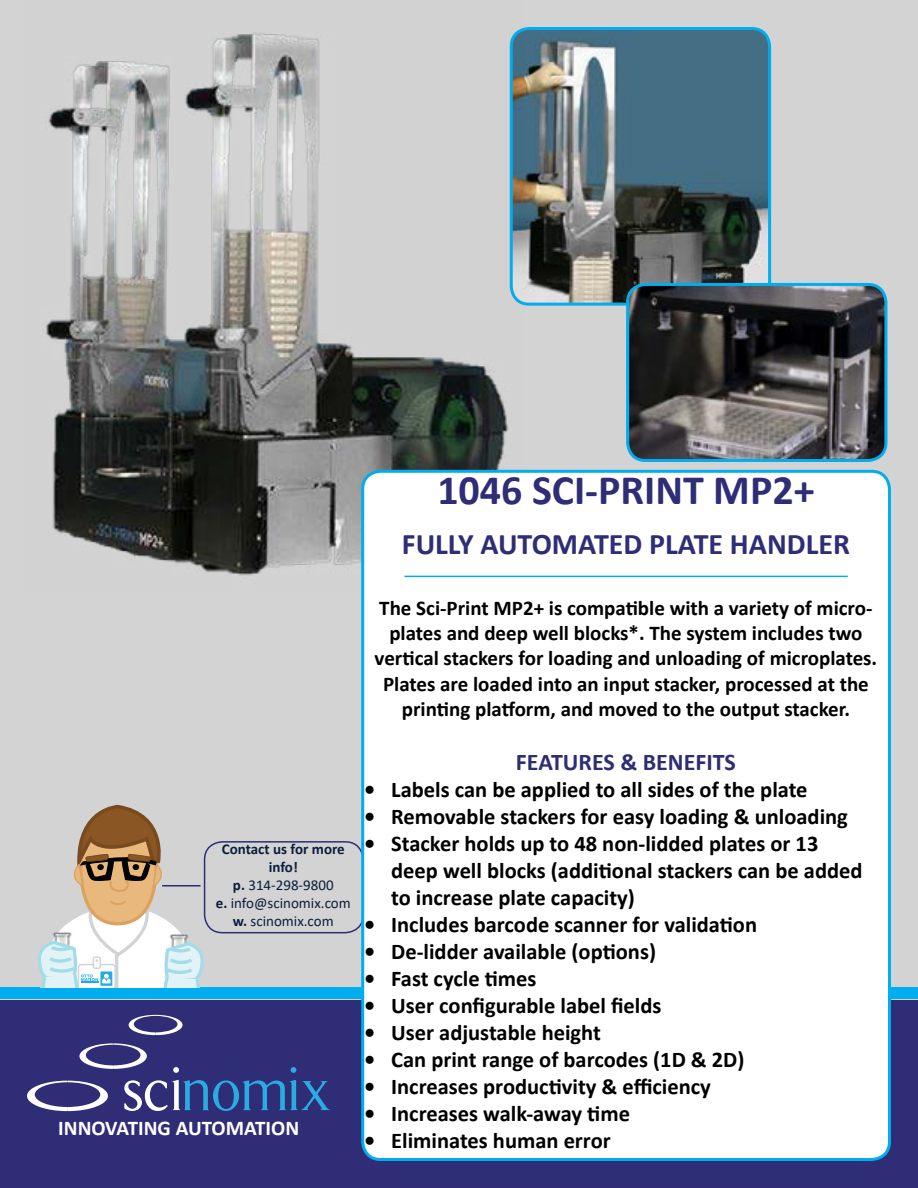
<style>
.page{position:relative;width:918px;height:1188px;background:#fff}
.page>*{position:absolute;margin:0;border:0;box-sizing:border-box;transform-origin:0 0}
.t1{font:700 42px "Calibri";color:#2e2d76}
.t2{font:700 30px "Calibri";color:#2e2d76}
.t3{font:700 24px "Calibri";color:#2e2d76}
.t4{font:700 22.5px/27px "Calibri";color:#000}
.t5{font:700 21px/25.2px "Calibri";color:#000;text-align:center}
.t6{font:700 21px "Calibri";color:#fff}
.t7{font:15px/18px "Calibri";color:#0a1f3d;text-align:center}
.s1{font-weight:700}
</style>
<div class="page">
<div style="left:0;top:0;width:918px;height:1000px;background:#d3d3d3"></div>
<div style="left:0;top:988px;width:918px;height:11px;background:#00aeef"></div>
<div style="left:0;top:1000px;width:918px;height:188px;background:#2e2d76"></div>
<svg style="left:129px;top:1015px;width:54px;height:20px"></svg>
<svg style="left:27px;top:1043px;width:303px;height:68px"></svg>
<img style="left:27px;top:929px;width:5px;height:59px">
<img style="left:205px;top:931px;width:8px;height:57px">
<svg style="left:32px;top:805px;width:173px;height:183px"></svg>
<div style="left:204px;top:841px;width:160px;height:92px;border:2px solid #2e2d76;border-radius:18px"></div>
<hr style="left:162px;top:885px;width:39px;height:2px;background:#2e2d76">
<img style="left:526px;top:28px;width:244px;height:274px">
<div style="left:510px;top:27px;width:261px;height:279px;border:3px solid #00aeef;border-radius:18px"></div>
<img style="left:17px;top:0;width:509px;height:599px">
<div style="left:363px;top:471px;width:527px;height:688px;background:#fff;border-radius:18px"></div>
<div style="left:361px;top:470px;width:530px;height:691px;border:3px solid #00aeef;border-radius:18px"></div>
<hr style="left:404px;top:576px;width:444px;height:1px;background:#00aeef">
<img style="left:628px;top:284px;width:258px;height:176px">
<div style="left:626px;top:283px;width:261px;height:179px;border:3px solid #00aeef;border-radius:18px"></div>
<h1 class="t1" style="left:437px;top:476px;width:379px">1046 SCI-PRINT MP2+</h1>
<h2 class="t2" style="left:402px;top:533px;width:450px">FULLY AUTOMATED PLATE HANDLER</h2>
<p class="t7" style="left:216px;top:841px;width:137px"><span class="s1">Contact us for more info!<br>p.</span> 314-298-9800<br><span class="s1">e.</span> info@scinomix.com <span class="s1">w.</span> scinomix.com</p>
<p class="t6" style="left:58px;top:1121px;width:243px">INNOVATING AUTOMATION</p>
<p class="t5" style="left:375px;top:595px;width:504px">The Sci-Print MP2+ is compatible with a variety of micro&shy;plates and deep well blocks*. The system includes two vertical stackers for loading and unloading of microplates.<br>Plates are loaded into an input stacker, processed at the printing platform, and moved to the output stacker.</p>
<p class="t3" style="left:516px;top:753px;width:221px">FEATURES &amp; BENEFITS</p>
<p class="t4" style="left:364px;top:778px;width:445px">• Labels can be applied to all sides of the plate</p>
<p class="t4" style="left:364px;top:805px;width:485px">• Removable stackers for easy loading &amp; unloading</p>
<p class="t4" style="left:391px;top:832px;width:473px;text-indent:-27px">• Stacker holds up to 48 non-lidded plates or 13 deep well blocks (additional stackers can be added to increase plate capacity)</p>
<p class="t4" style="left:364px;top:913px;width:394px">• Includes barcode scanner for validation</p>
<p class="t4" style="left:364px;top:940px;width:293px">• De-lidder available (options)</p>
<p class="t4" style="left:364px;top:967px;width:174px">• Fast cycle times</p>
<p class="t4" style="left:364px;top:994px;width:299px">• User configurable label fields</p>
<p class="t4" style="left:364px;top:1021px;width:238px">• User adjustable height</p>
<p class="t4" style="left:364px;top:1048px;width:382px">• Can print range of barcodes (1D &amp; 2D)</p>
<p class="t4" style="left:364px;top:1075px;width:348px">• Increases productivity &amp; efficiency</p>
<p class="t4" style="left:364px;top:1102px;width:267px">• Increases walk-away time</p>
<p class="t4" style="left:364px;top:1129px;width:248px">• Eliminates human error</p>
</div>
